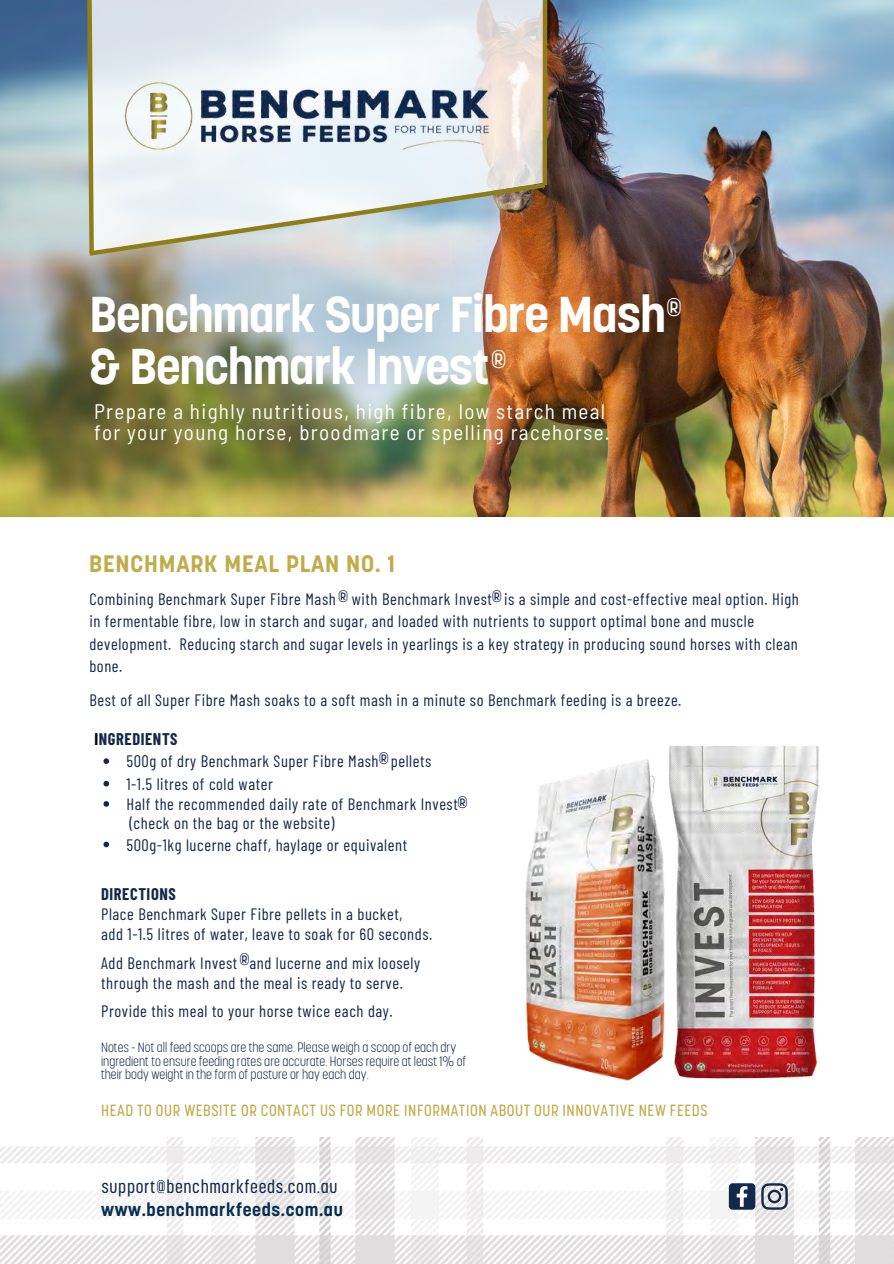
<style>
.page{position:relative;width:894px;height:1264px;background:#fff}
.page>*{position:absolute;margin:0;border:0;box-sizing:border-box;transform-origin:0 0}
.t1{font:700 49.95px/51.8px "Korolev";letter-spacing:-.02em;color:#fff}
.t2{font:500 25.2px "Korolev";color:#fefefe}
.t3{font:700 23.55px "Korolev";letter-spacing:.035em;color:#c0ac49}
.t4{font:semi-condensed 21px/21.3px "Barlow";letter-spacing:.065em;color:#fff}
.t5{font:500 18px "Korolev Condensed W04";letter-spacing:.035em;color:#13294b}
.t6{font:700 18px "Korolev";letter-spacing:.035em;color:#052e52}
.t7{font:16.5px/22.5px "Barlow Condensed";letter-spacing:.035em;color:#13294b}
.t8{font:700 16.5px "Barlow Condensed";letter-spacing:.035em;color:#13294b}
.t9{font:500 16.5px "Korolev";color:#13294b}
.t10{font:500 16.05px "Korolev Condensed W04";letter-spacing:.035em;color:#c0ac49}
.t11{font:300 13.5px/13.5px "Korolev Condensed W04";color:#13294b}
.s1{color:#000}
.s2{font-weight:700}
</style>
<div class="page">
<img style="left:525px;top:759px;width:127px;height:322px">
<img style="left:652px;top:745px;width:167px;height:334px">
<img style="left:0;top:0;width:893px;height:516px">
<img style="left:0;top:1137px;width:893px;height:126px">
<svg style="left:728px;top:1183px;width:27px;height:26px"></svg>
<svg style="left:761px;top:1183px;width:26px;height:26px"></svg>
<svg style="left:85px;top:0;width:465px;height:259px"></svg>
<div style="left:542px;top:0;width:5px;height:185px;background:#8f7e18"></div>
<svg style="left:103px;top:758px;width:6px;height:6px"></svg>
<svg style="left:103px;top:780px;width:6px;height:6px"></svg>
<svg style="left:103px;top:801px;width:6px;height:5px"></svg>
<svg style="left:103px;top:841px;width:6px;height:6px"></svg>
<h6 class="t1" style="left:89px;top:294px;width:577px">Benchmark Super Fibre Mash &amp; Benchmark Invest</h6>
<p class="t4" style="left:94px;top:400px;width:517px">Prepare a highly nutritious, high fibre, low starch meal for your young horse, broodmare or spelling racehorse.</p>
<p class="t2" style="left:665px;top:297px;width:18px">®</p>
<p class="t2" style="left:490px;top:349px;width:18px">®</p>
<p class="t3" style="left:89px;top:554px;width:307px">BENCHMARK MEAL PLAN NO. 1</p>
<h6 class="t7" style="left:89px;top:587px;width:710px">Combining Benchmark Super Fibre Mash with Benchmark Invest is a simple and cost-effective meal option. High in fermentable fibre, low in starch and sugar, and loaded with nutrients to support optimal bone and muscle development. Reducing starch and sugar levels in yearlings is a key strategy in producing sound horses with clean bone.</h6>
<p class="t9" style="left:338px;top:589px;width:12px">®</p>
<p class="t9" style="left:491px;top:589px;width:12px">®</p>
<p class="t7" style="left:89px;top:688px;width:593px">Best of all Super Fibre Mash soaks to a soft mash in a minute so Benchmark feeding is a breeze.</p>
<p class="t8" style="left:94px;top:728px;width:85px"><span class="s1">I</span>NGREDIENTS</p>
<h4 class="t7" style="left:126px;top:749px;width:306px">500g of dry Benchmark Super Fibre Mash pellets</h4>
<p class="t7" style="left:126px;top:772px;width:148px">1-1.5 litres of cold water</p>
<p class="t7" style="left:126px;top:792px;width:333px">Half the recommended daily rate of Benchmark Invest</p>
<p class="t7" style="left:129px;top:811px;width:207px">(check on the bag or the website)</p>
<h6 class="t7" style="left:126px;top:832px;width:282px">500g-1kg lucerne chaff, haylage or equivalent</h6>
<p class="t7" style="left:101px;top:883px;width:332px;line-height:20.2px"><span class="s2">DIRECTIONS<br></span>Place Benchmark Super Fibre pellets in a bucket,<br>add 1-1.5 litres of water, leave to soak for 60 seconds.</p>
<p class="t7" style="left:101px;top:951px;width:320px;line-height:20.2px">Add Benchmark Invest and lucerne and mix loosely through the mash and the meal is ready to serve.</p>
<p class="t7" style="left:101px;top:999px;width:293px">Provide this meal to your horse twice each day.</p>
<p class="t9" style="left:378px;top:751px;width:12px">®</p>
<h5 class="t9" style="left:457px;top:795px;width:12px">®</h5>
<h5 class="t9" style="left:239px;top:952px;width:12px">®</h5>
<p class="t11" style="left:101px;top:1040px;width:366px">Notes - Not all feed scoops are the same. Please weigh a scoop of each dry ingredient to ensure feeding rates are accurate. Horses require at least 1% of their body weight in the form of pasture or hay each day.</p>
<h3 class="t10" style="left:101px;top:1101px;width:607px">HEAD TO OUR WEBSITE OR CONTACT US FOR MORE INFORMATION ABOUT OUR INNOVATIVE NEW FEEDS</h3>
<p class="t5" style="left:101px;top:1176px;width:237px">support@benchmarkfeeds.com.au</p>
<p class="t6" style="left:101px;top:1202px;width:243px">www.benchmarkfeeds.com.au</p>
</div>
